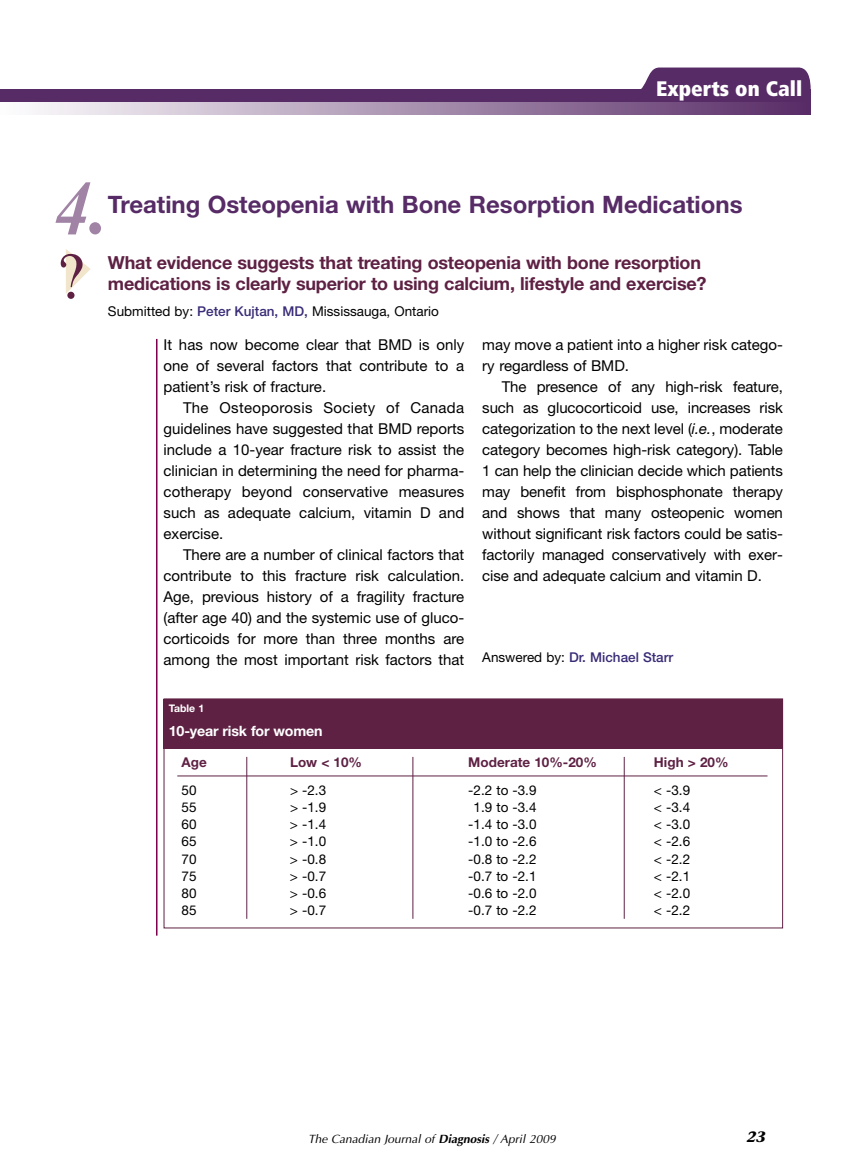
<style>
.page{position:relative;width:864px;height:1175px;background:#fff}
.page>*{position:absolute;margin:0;border:0;box-sizing:border-box;transform-origin:0 0}
.t1{font:700 24px "Helvetica Neue";color:#572b66}
.t2{font:900 condensed 21px "Frutiger";color:#fff}
.t3{font:700 18px/21px "Helvetica Neue";letter-spacing:-.01em;color:#5e2143}
.t4{font:15px/21px "Helvetica Neue";color:#000;text-align:justify}
.t5{font:italic 700 15px "Stone Serif";color:#000}
.t6{font:700 14.25px "Helvetica Neue";letter-spacing:-.015em;color:#fff}
.t7{font:13.5px "Helvetica Neue";color:#000}
.t8{font:700 13.5px "Helvetica Neue";color:#5e2143}
.t9{font:500 13.5px "Helvetica Neue";color:#3a2c77}
.t10{font:italic 12px "Optima";color:#000}
.t11{font:700 10.5px "Helvetica Neue";color:#fff}
.s1{font-weight:500;color:#3a2c77}
.s2{font-style:italic}
.s3{font-weight:400;color:#000}
.s4{color:#fff}
.s5{font-weight:700}
</style>
<div class="page">
<svg style="left:630px;top:67px;width:181px;height:23px"></svg>
<div style="left:0;top:90px;width:811px;height:12px;background:#572b66"></div>
<svg style="left:35px;top:102px;width:776px;height:13px"></svg>
<svg style="left:56px;top:182px;width:45px;height:52px"></svg>
<hr style="left:156px;top:339px;width:2px;height:596px;background:#7e004b">
<div style="left:163px;top:699px;width:620px;height:49px;background:#5e2143"></div>
<div style="left:164px;top:698px;width:619px;height:230px;border:1px solid #5e2143"></div>
<hr style="left:177px;top:775px;width:591px;height:1px;background:#5e2143">
<hr style="left:246px;top:757px;width:1px;height:161px;background:#5e2143">
<hr style="left:413px;top:757px;width:1px;height:161px;background:#5e2143">
<hr style="left:624px;top:757px;width:1px;height:161px;background:#5e2143">
<svg style="left:66px;top:249px;width:25px;height:45px"></svg>
<h2 class="t2" style="left:656px;top:80px;width:148px">Experts on Call</h2>
<h1 class="t1" style="left:108px;top:195px;width:636px">Treating Osteopenia with Bone Resorption Medications</h1>
<p class="t3" style="left:108px;top:253px;width:600px">What evidence suggests that treating osteopenia with bone resorption medications is clearly superior to using calcium, lifestyle and exercise?</p>
<p class="t7" style="left:108px;top:306px;width:333px">Submitted by: <span class="s1">Peter Kujtan, MD,</span> Mississauga, Ontario</p>
<p class="t4" style="left:164px;top:335px;width:302px">It has now become clear that BMD is only one of several factors that contribute to a patient’s risk of fracture.</p>
<p class="t4" style="left:164px;top:398px;width:302px;text-indent:19px">The Osteoporosis Society of Canada guidelines have suggested that BMD reports include a 10-year fracture risk to assist the clinician in determining the need for pharma&shy;cotherapy beyond conservative measures such as adequate calcium, vitamin D and exercise.</p>
<p class="t4" style="left:164px;top:545px;width:302px;text-indent:19px">There are a number of clinical factors that contribute to this fracture risk calculation.<br>Age, previous history of a fragility fracture (after age 40) and the systemic use of gluco&shy;corticoids for more than three months are among the most important risk factors that</p>
<p class="t4" style="left:482px;top:335px;width:302px">may move a patient into a higher risk catego&shy;ry regardless of BMD.</p>
<p class="t4" style="left:482px;top:377px;width:302px;text-indent:19px">The presence of any high-risk feature, such as glucocorticoid use, increases risk categorization to the next level (<span class="s2">i.e.</span>, moderate category becomes high-risk category). Table 1 can help the clinician decide which patients may benefit from bisphosphonate therapy and shows that many osteopenic women without significant risk factors could be satis&shy;factorily managed conservatively with exer&shy;cise and adequate calcium and vitamin D.</p>
<p class="t9" style="left:482px;top:652px;width:193px"><span class="s3">Answered by:</span> Dr. Michael Starr</p>
<p class="t11" style="left:169px;top:704px;width:37px">Table 1</p>
<p class="t6" style="left:169px;top:725px;width:155px">10-year risk for women</p>
<p class="t8" style="left:182px;top:757px;width:27px">Age</p>
<p class="t8" style="left:290px;top:757px;width:74px">Low &lt; 10%</p>
<p class="t8" style="left:468px;top:757px;width:130px">Moderate 10%-20%</p>
<p class="t8" style="left:654px;top:757px;width:76px">High &gt; 20%</p>
<p class="t7" style="left:182px;top:785px;width:17px">50</p>
<p class="t7" style="left:290px;top:785px;width:38px">&gt; -2.3</p>
<p class="t7" style="left:468px;top:785px;width:70px">-2.2 to -3.9</p>
<p class="t7" style="left:654px;top:785px;width:38px">&lt; -3.9</p>
<p class="t7" style="left:182px;top:802px;width:17px">55</p>
<p class="t7" style="left:290px;top:802px;width:38px">&gt; -1.9</p>
<p class="t7" style="left:468px;top:802px;width:70px"><span class="s4">-</span>1.9 to -3.4</p>
<p class="t7" style="left:654px;top:802px;width:38px">&lt; -3.4</p>
<p class="t7" style="left:182px;top:819px;width:17px">60</p>
<p class="t7" style="left:290px;top:819px;width:38px">&gt; -1.4</p>
<p class="t7" style="left:468px;top:819px;width:70px">-1.4 to -3.0</p>
<p class="t7" style="left:654px;top:819px;width:38px">&lt; -3.0</p>
<p class="t7" style="left:182px;top:836px;width:17px">65</p>
<p class="t7" style="left:290px;top:836px;width:38px">&gt; -1.0</p>
<p class="t7" style="left:468px;top:836px;width:70px">-1.0 to -2.6</p>
<p class="t7" style="left:654px;top:836px;width:38px">&lt; -2.6</p>
<p class="t7" style="left:182px;top:854px;width:17px">70</p>
<p class="t7" style="left:290px;top:854px;width:38px">&gt; -0.8</p>
<p class="t7" style="left:468px;top:854px;width:70px">-0.8 to -2.2</p>
<p class="t7" style="left:654px;top:854px;width:38px">&lt; -2.2</p>
<p class="t7" style="left:182px;top:871px;width:17px">75</p>
<p class="t7" style="left:290px;top:871px;width:38px">&gt; -0.7</p>
<p class="t7" style="left:468px;top:871px;width:70px">-0.7 to -2.1</p>
<p class="t7" style="left:654px;top:871px;width:38px">&lt; -2.1</p>
<p class="t7" style="left:182px;top:888px;width:17px">80</p>
<p class="t7" style="left:290px;top:888px;width:38px">&gt; -0.6</p>
<p class="t7" style="left:468px;top:888px;width:70px">-0.6 to -2.0</p>
<p class="t7" style="left:654px;top:888px;width:38px">&lt; -2.0</p>
<p class="t7" style="left:182px;top:905px;width:17px">85</p>
<p class="t7" style="left:290px;top:905px;width:38px">&gt; -0.7</p>
<p class="t7" style="left:468px;top:905px;width:70px">-0.7 to -2.2</p>
<p class="t7" style="left:654px;top:905px;width:38px">&lt; -2.2</p>
<p class="t10" style="left:308px;top:1132px;width:249px">The Canadian Journal of <span class="s5">Diagnosis</span> / April 2009</p>
<p class="t5" style="left:747px;top:1131px;width:20px">23</p>
</div>
